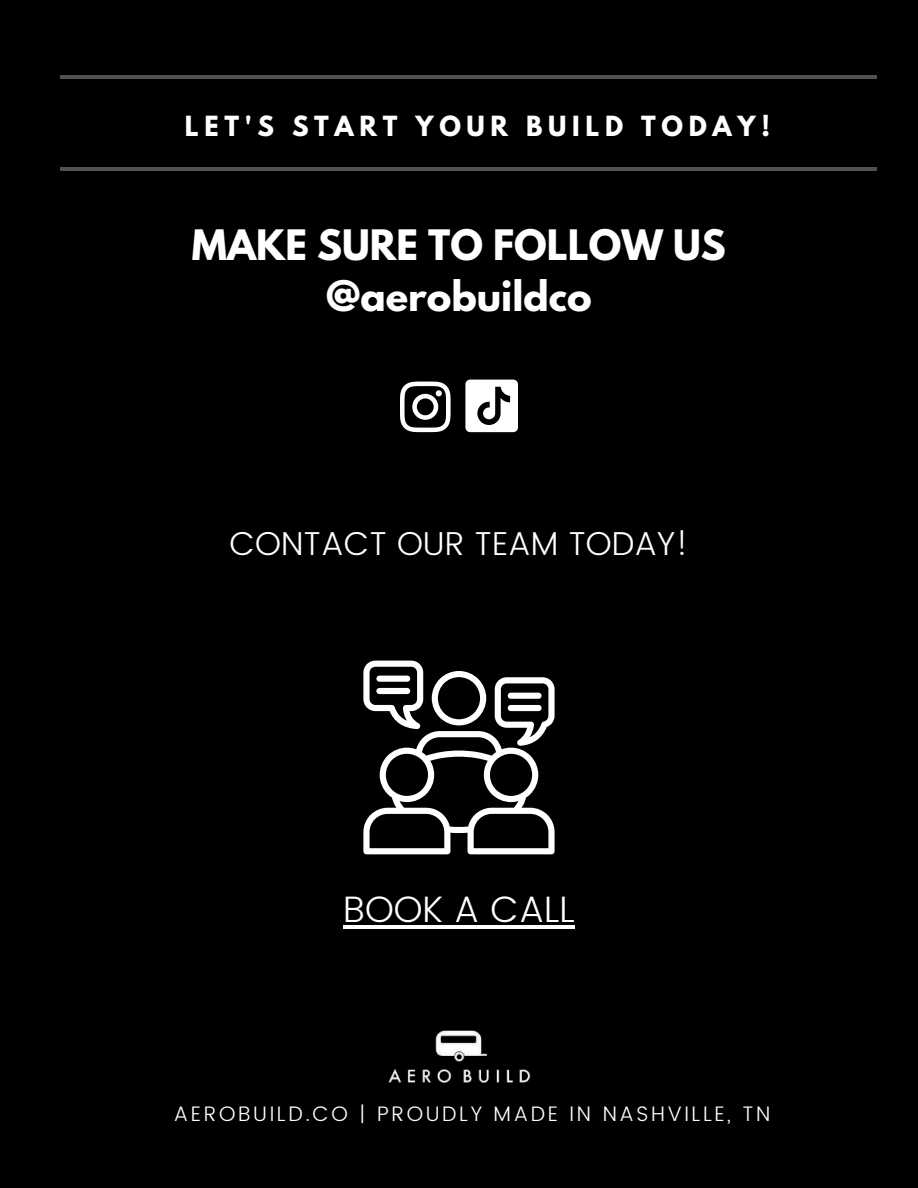
<style>
.page{position:relative;width:918px;height:1188px;background:#000}
.page>*{position:absolute;margin:0;border:0;box-sizing:border-box;transform-origin:0 0}
.t1{font:700 37.2px/51px "League Spartan";color:#fff;text-align:center}
.t2{font:300 36.75px "Poppins";color:#fff}
.t3{font:300 33.15px "Poppins";color:#fff}
.t4{font:700 24.6px "League Spartan";letter-spacing:.23em;color:#fff}
.t5{font:300 21px "Poppins";letter-spacing:.125em;color:#fff}
</style>
<div class="page">
<img style="left:388px;top:1030px;width:143px;height:54px">
<hr style="left:60px;top:75px;width:816px;height:4px;background:#515151">
<hr style="left:60px;top:167px;width:816px;height:4px;background:#515151">
<svg style="left:465px;top:380px;width:53px;height:52px;background:#d1d1d1"></svg>
<svg style="left:400px;top:382px;width:51px;height:50px"></svg>
<svg style="left:363px;top:661px;width:192px;height:193px"></svg>
<div style="left:376px;top:676px;width:34px;height:6px;background:#fff;border-radius:3px"></div>
<div style="left:508px;top:693px;width:34px;height:6px;background:#fff;border-radius:3px"></div>
<div style="left:376px;top:688px;width:34px;height:6px;background:#fff;border-radius:3px"></div>
<div style="left:508px;top:705px;width:34px;height:6px;background:#fff;border-radius:3px"></div>
<hr style="left:343px;top:925px;width:232px;height:3px;background:#fff">
<p class="t4" style="left:185px;top:113px;width:587px">LET'S START YOUR BUILD TODAY!</p>
<h1 class="t1" style="left:192px;top:224px;width:535px">MAKE SURE TO FOLLOW US @aerobuildco</h1>
<h3 class="t3" style="left:229px;top:524px;width:461px">CONTACT OUR TEAM TODAY!</h3>
<h2 class="t2" style="left:343px;top:888px;width:233px">BOOK A CALL</h2>
<p class="t5" style="left:174px;top:1102px;width:598px">AEROBUILD.CO | PROUDLY MADE IN NASHVILLE, TN</p>
</div>
